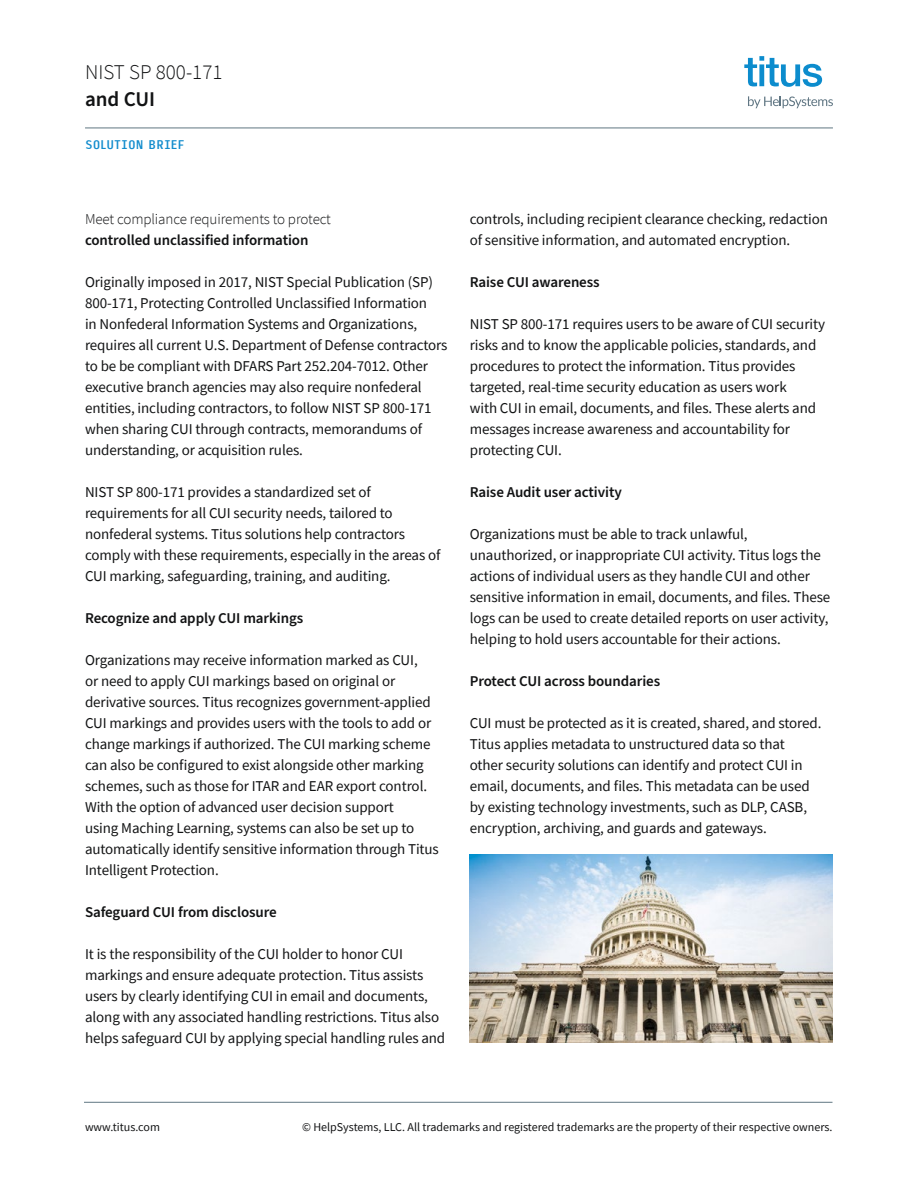
<style>
.page{position:relative;width:918px;height:1188px;background:#fff}
.page>*{position:absolute;margin:0;border:0;box-sizing:border-box;transform-origin:0 0}
.t1{font:300 21px "Source Sans Pro";color:#121314}
.t2{font:600 21px "Source Sans Pro";color:#121314}
.t3{font:15px/21px "Source Sans Pro";letter-spacing:-.005em;color:#121314}
.t4{font:600 15px "Source Sans Pro";letter-spacing:-.005em;color:#121314}
.t5{font:300 15px "Source Sans Pro";letter-spacing:-.005em;color:#121314}
.t6{font:12px "Source Sans Pro";color:#121314}
.t7{font:500 12px "Input Sans Compressed";color:#128ccd}
</style>
<div class="page">
<img style="left:470px;top:855px;width:363px;height:188px">
<hr style="left:84px;top:1102px;width:748px;height:1px;background:#607782">
<hr style="left:85px;top:128px;width:748px;height:1px;background:#607782">
<svg style="left:744px;top:56px;width:78px;height:31px"></svg>
<svg style="left:748px;top:96px;width:85px;height:12px"></svg>
<h1 class="t1" style="left:85px;top:59px;width:139px">NIST SP 800-171</h1>
<h1 class="t2" style="left:85px;top:85px;width:72px">and CUI</h1>
<p class="t7" style="left:85px;top:133px;width:101px">SOLUTION BRIEF</p>
<p class="t5" style="left:85px;top:210px;width:247px">Meet compliance requirements to protect</p>
<p class="t4" style="left:85px;top:230px;width:225px">controlled unclassified information</p>
<p class="t3" style="left:85px;top:271px;width:364px">Originally imposed in 2017, NIST Special Publication (SP)<br>800-171, Protecting Controlled Unclassified Information<br>in Nonfederal Information Systems and Organizations, requires all current U.S. Department of Defense contractors to be be compliant with DFARS Part 252.204-7012. Other executive branch agencies may also require nonfederal entities, including contractors, to follow NIST SP 800-171 when sharing CUI through contracts, memorandums of understanding, or acquisition rules.</p>
<p class="t3" style="left:85px;top:481px;width:357px">NIST SP 800-171 provides a standardized set of requirements for all CUI security needs, tailored to nonfederal systems. Titus solutions help contractors comply with these requirements, especially in the areas of CUI marking, safeguarding, training, and auditing.</p>
<p class="t4" style="left:85px;top:608px;width:220px">Recognize and apply CUI markings</p>
<p class="t3" style="left:85px;top:649px;width:355px">Organizations may receive information marked as CUI,<br>or need to apply CUI markings based on original or derivative sources. Titus recognizes government-applied CUI markings and provides users with the tools to add or change markings if authorized. The CUI marking scheme can also be configured to exist alongside other marking schemes, such as those for ITAR and EAR export control.<br>With the option of advanced user decision support<br>using Maching Learning, systems can also be set up to automatically identify sensitive information through Titus Intelligent Protection.</p>
<p class="t4" style="left:85px;top:902px;width:193px">Safeguard CUI from disclosure</p>
<p class="t3" style="left:85px;top:943px;width:362px">It is the responsibility of the CUI holder to honor CUI markings and ensure adequate protection. Titus assists users by clearly identifying CUI in email and documents, along with any associated handling restrictions. Titus also helps safeguard CUI by applying special handling rules and</p>
<p class="t3" style="left:470px;top:208px;width:360px">controls, including recipient clearance checking, redaction of sensitive information, and automated encryption.</p>
<p class="t4" style="left:470px;top:272px;width:131px">Raise CUI awareness</p>
<p class="t3" style="left:470px;top:313px;width:357px">NIST SP 800-171 requires users to be aware of CUI security risks and to know the applicable policies, standards, and procedures to protect the information. Titus provides targeted, real-time security education as users work<br>with CUI in email, documents, and files. These alerts and messages increase awareness and accountability for protecting CUI.</p>
<p class="t4" style="left:470px;top:482px;width:153px">Raise Audit user activity</p>
<p class="t3" style="left:470px;top:523px;width:362px">Organizations must be able to track unlawful, unauthorized, or inappropriate CUI activity. Titus logs the actions of individual users as they handle CUI and other sensitive information in email, documents, and files. These logs can be used to create detailed reports on user activity, helping to hold users accountable for their actions.</p>
<p class="t4" style="left:470px;top:671px;width:192px">Protect CUI across boundaries</p>
<p class="t3" style="left:470px;top:712px;width:353px">CUI must be protected as it is created, shared, and stored.<br>Titus applies metadata to unstructured data so that other security solutions can identify and protect CUI in email, documents, and files. This metadata can be used by existing technology investments, such as DLP, CASB, encryption, archiving, and guards and gateways.</p>
<p class="t6" style="left:85px;top:1120px;width:76px">www.titus.com</p>
<p class="t6" style="left:302px;top:1120px;width:532px">© HelpSystems, LLC. All trademarks and registered trademarks are the property of their respective owners.</p>
</div>
